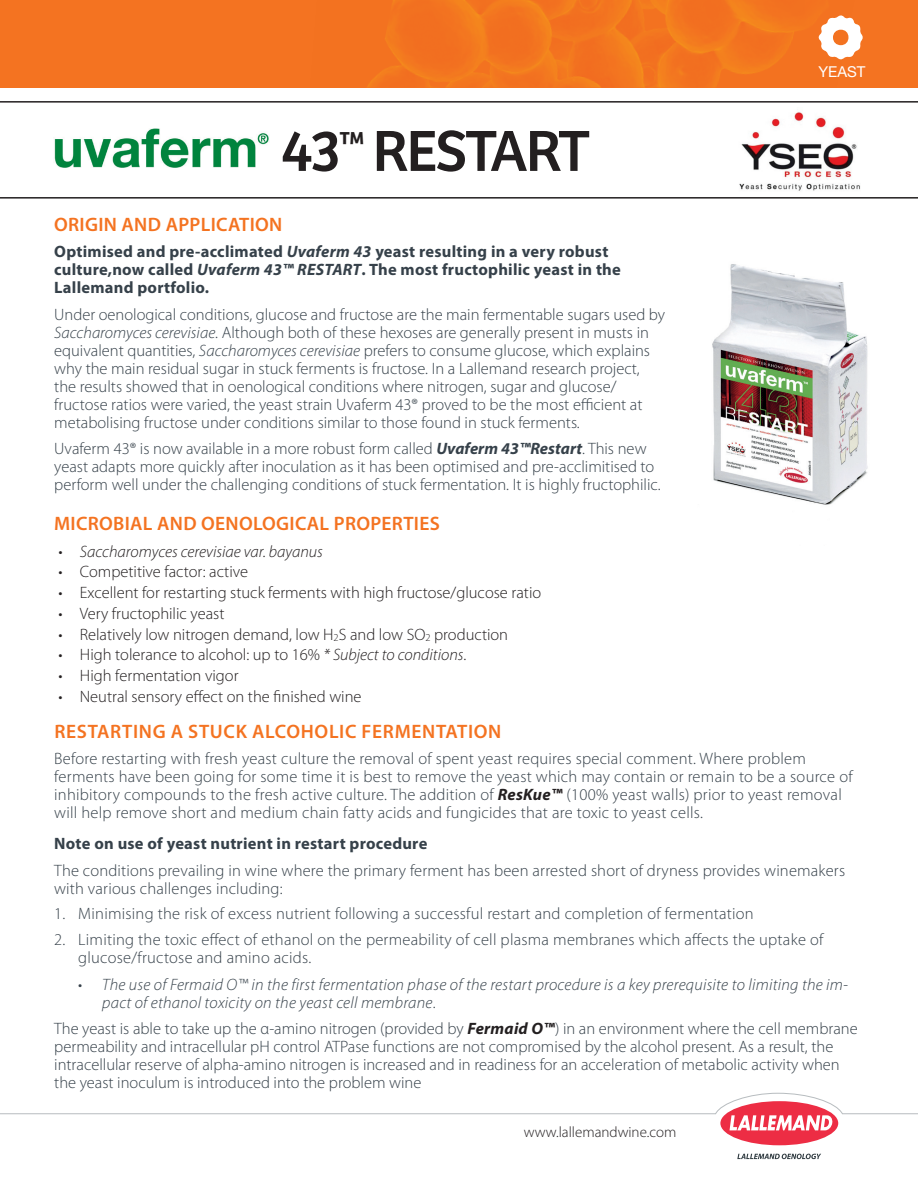
<style>
.page{position:relative;width:918px;height:1188px;background:#fff}
.page>*{position:absolute;margin:0;border:0;box-sizing:border-box;transform-origin:0 0}
.t1{font:60px "Bree";letter-spacing:-.04em;color:#231f20}
.t2{font:600 19.5px "Myriad Pro";letter-spacing:.015em;color:#f47321}
.t3{font:600 19.5px "Myriad Pro";letter-spacing:.035em;color:#f47321}
.t4{font:300 16.5px/18px "Myriad Pro";color:#36414a}
.t5{font:300 16.5px "Myriad Pro";color:#231f20}
.t6{font:700 16.5px/18px "Myriad Pro";letter-spacing:.015em;color:#36414a}
.t7{font:italic 300 16.5px/18px "Myriad Pro";letter-spacing:.015em;color:#36414a}
.t8{font:italic 300 16.5px "Myriad Pro";color:#231f20}
.t9{font:300 15px "Myriad Pro";color:#231f20}
.t10{font:15px "Helvetica Neue LT Std";color:#fff}
.s1{font-style:italic}
.s2{font-weight:700;font-style:italic}
.s3{font-weight:700;font-style:italic;color:#231f20}
.s4{font-style:normal}
</style>
<div class="page">
<div style="left:0;top:0;width:918px;height:88px;background:#f47321"></div>
<img style="left:367px;top:0;width:405px;height:88px">
<svg style="left:818px;top:15px;width:45px;height:45px"></svg>
<div style="left:720px;top:1101px;width:118px;height:44px;background:#ed2d44;border-radius:50%"></div>
<svg style="left:0;top:1092px;width:918px;height:38px"></svg>
<svg style="left:737px;top:1154px;width:84px;height:5px"></svg>
<hr style="left:0;top:101px;width:918px;height:2px;background:#231f20">
<hr style="left:0;top:197px;width:918px;height:2px;background:#231f20">
<img style="left:739px;top:112px;width:121px;height:79px">
<img style="left:54px;top:129px;width:215px;height:39px">
<img style="left:712px;top:264px;width:156px;height:241px">
<h1 class="t1" style="left:281px;top:116px;width:311px">43<sup>™</sup> RESTART</h1>
<p class="t10" style="left:819px;top:63px;width:48px">YEAST</p>
<p class="t2" style="left:54px;top:213px;width:230px">ORIGIN AND APPLICATION</p>
<p class="t6" style="left:54px;top:243px;width:568px">Optimised and pre-acclimated <span class="s1">Uvaferm 43</span> yeast resulting in a very robust culture,now called <span class="s1">Uvaferm 43™ RESTART</span>. The most fructophilic yeast in the<br>Lallemand portfolio.</p>
<p class="t4" style="left:54px;top:305px;width:613px">Under oenological conditions, glucose and fructose are the main fermentable sugars used by <span class="s1">Saccharomyces cerevisiae</span>. Although both of these hexoses are generally present in musts in equivalent quantities, <span class="s1">Saccharomyces cerevisiae</span> prefers to consume glucose, which explains why the main residual sugar in stuck ferments is fructose. In a Lallemand research project, the results showed that in oenological conditions where nitrogen, sugar and glucose/ fructose ratios were varied, the yeast strain Uvaferm 43® proved to be the most efficient at metabolising fructose under conditions similar to those found in stuck ferments.</p>
<p class="t4" style="left:54px;top:440px;width:608px">Uvaferm 43® is now available in a more robust form called <span class="s2">Uvaferm 43™Restart</span>. This new yeast adapts more quickly after inoculation as it has been optimised and pre-acclimitised to perform well under the challenging conditions of stuck fermentation. It is highly fructophilic.</p>
<p class="t2" style="left:54px;top:513px;width:387px">MICROBIAL AND OENOLOGICAL PROPERTIES</p>
<p class="t8" style="left:58px;top:541px;width:266px">• Saccharomyces cerevisiae var. bayanus</p>
<p class="t5" style="left:58px;top:563px;width:191px">• Competitive factor: active</p>
<p class="t5" style="left:58px;top:584px;width:484px">• Excellent for restarting stuck ferments with high fructose/glucose ratio</p>
<p class="t5" style="left:58px;top:604px;width:167px">• Very fructophilic yeast</p>
<p class="t5" style="left:58px;top:625px;width:451px">• Relatively low nitrogen demand, low H<sub>2</sub>S and low SO<sub>2</sub> production</p>
<p class="t5" style="left:59px;top:646px;width:410px">• High tolerance to alcohol: up to 16% <span class="s1">* Subject to conditions</span>.</p>
<p class="t5" style="left:59px;top:667px;width:182px">• High fermentation vigor</p>
<p class="t5" style="left:59px;top:687px;width:305px">• Neutral sensory effect on the finished wine</p>
<p class="t3" style="left:54px;top:720px;width:449px">RESTARTING A STUCK ALCOHOLIC FERMENTATION</p>
<p class="t4" style="left:54px;top:750px;width:800px">Before restarting with fresh yeast culture the removal of spent yeast requires special comment. Where problem ferments have been going for some time it is best to remove the yeast which may contain or remain to be a source of inhibitory compounds to the fresh active culture. The addition of <span class="s3">ResKue™</span> (100% yeast walls) prior to yeast removal will help remove short and medium chain fatty acids and fungicides that are toxic to yeast cells.</p>
<p class="t6" style="left:54px;top:835px;width:375px">Note on use of yeast nutrient in restart procedure</p>
<p class="t4" style="left:54px;top:861px;width:792px">The conditions prevailing in wine where the primary ferment has been arrested short of dryness provides winemakers with various challenges including:</p>
<p class="t4" style="left:54px;top:904px;width:701px">1. Minimising the risk of excess nutrient following a successful restart and completion of fermentation</p>
<p class="t4" style="left:78px;top:931px;width:747px;text-indent:-24px">2. Limiting the toxic effect of ethanol on the permeability of cell plasma membranes which affects the uptake of glucose/fructose and amino acids.</p>
<p class="t7" style="left:102px;top:975px;width:747px;text-indent:-24px"><span class="s4">•</span> The use of Fermaid O™ in the first fermentation phase of the restart procedure is a key prerequisite to limiting the im&shy;pact of ethanol toxicity on the yeast cell membrane<span class="s4">.</span></p>
<p class="t4" style="left:54px;top:1020px;width:805px">The yeast is able to take up the α-amino nitrogen (provided by <span class="s3">Fermaid O™</span>) in an environment where the cell membrane permeability and intracellular pH control ATPase functions are not compromised by the alcohol present. As a result, the intracellular reserve of alpha-amino nitrogen is increased and in readiness for an acceleration of metabolic activity when the yeast inoculum is introduced into the problem wine</p>
<p class="t9" style="left:524px;top:1123px;width:154px">www.lallemandwine.com</p>
</div>
